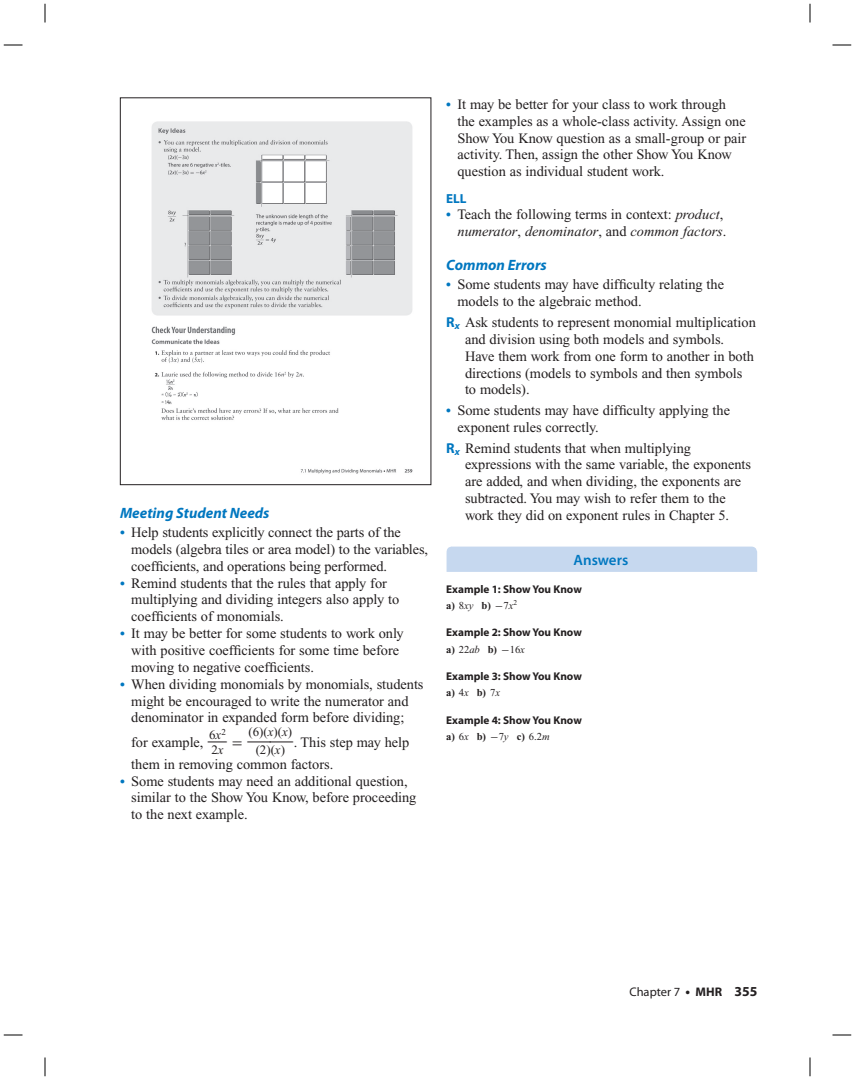
<style>
.page{position:relative;width:855px;height:1080px;background:#fff}
.page>*{position:absolute;margin:0;border:0;box-sizing:border-box;transform-origin:0 0}
.t1{font:19.38px "Times New Roman";color:#231f20;scale:2.35 1}
.t2{font:italic 700 15px "Myriad Pro";color:#0077c0}
.t3{font:600 15px "Myriad Pro";color:#0077c0}
.t4{font:14.38px/16.9px "Times New Roman";letter-spacing:-.005em;color:#231f20}
.t5{font:italic 14.38px/16.9px "Times New Roman";color:#231f20;text-align:right}
.t6{font:700 13.12px "Myriad Pro";color:#0077c0}
.t7{font:13px/15.1px "Times New Roman";color:#231f20}
.t8{font:12.5px "Myriad Pro";color:#231f20}
.t9{font:700 11.25px "Myriad Pro";color:#231f20}
.t10{font:700 10.62px "Times New Roman";color:#231f20}
.s1{font-weight:700;font-size:13.75px;color:#0077c0}
.s2{font-style:italic}
.s3{font-size:19.38px}
.s4{font-weight:700;font-style:normal;font-size:13.75px;color:#0077c0}
.s5{font-style:normal}
.s6{font-family:"Myriad Pro";font-weight:700;color:#0077c0}
.s7{font-weight:400}
.s8{font-weight:400;font-style:italic}
.s9{font-family:"Uni Math";font-weight:400}
.s10{font-weight:700;font-size:13.75px}
.s11{font-weight:700}
</style>
<div class="page">
<div style="left:447px;top:546px;width:310px;height:26px;background:#c6d8ef"></div>
<img style="left:151px;top:121px;width:262px;height:353px">
<div style="left:120px;top:98px;width:311px;height:387px;border:1px solid #231f20"></div>
<svg style="left:4px;top:44px;width:18px;height:2px"></svg>
<svg style="left:832px;top:44px;width:19px;height:2px"></svg>
<svg style="left:4px;top:1034px;width:18px;height:2px"></svg>
<svg style="left:832px;top:1034px;width:19px;height:2px"></svg>
<svg style="left:44px;top:4px;width:2px;height:18px"></svg>
<svg style="left:44px;top:1058px;width:2px;height:18px"></svg>
<svg style="left:809px;top:4px;width:2px;height:18px"></svg>
<svg style="left:809px;top:1058px;width:2px;height:18px"></svg>
<p class="t2" style="left:120px;top:507px;width:151px">Meeting Student Needs</p>
<p class="t4" style="left:131px;top:525px;width:298px;text-indent:-11px"><span class="s1">•</span> Help students explicitly connect the parts of the models (algebra tiles or area model) to the variables, coefficients, and operations being performed.</p>
<p class="t4" style="left:131px;top:576px;width:270px;text-indent:-11px"><span class="s1">•</span> Remind students that the rules that apply for multiplying and dividing integers also apply to coefficients of monomials.</p>
<p class="t4" style="left:131px;top:626px;width:274px;text-indent:-11px"><span class="s1">•</span> It may be better for some students to work only with positive coefficients for some time before moving to negative coefficients.</p>
<p class="t4" style="left:120px;top:677px;width:305px;text-align:center"><span class="s1">•</span> When dividing monomials by monomials, students might be encouraged to write the numerator and denominator in expanded form before dividing;</p>
<p class="t4" style="left:131px;top:735px;width:74px">for example,</p>
<p class="t7" style="left:208px;top:728px;width:20px">6 <span class="s2">x</span><span class="s3">_</span><sup>2<br></sup>2<span class="s2">x</span></p>
<p class="t7" style="left:249px;top:724px;width:45px;line-height:17.9px;text-align:center">(6)(<span class="s2">x</span>)(<span class="s2">x</span>) (2)(<span class="s2">x</span>)</p>
<p class="t4" style="left:131px;top:732px;width:280px;line-height:21.9px;text-indent:163px">. This step may help them in removing common factors.</p>
<p class="t4" style="left:131px;top:774px;width:287px;text-indent:-11px"><span class="s1">•</span> Some students may need an additional question, similar to the Show You Know, before proceeding to the next example.</p>
<h1 class="t1" style="left:231px;top:727px;width:28px"><sub>=</sub> __</h1>
<p class="t4" style="left:458px;top:97px;width:290px;text-indent:-11px"><span class="s1">•</span> It may be better for your class to work through the examples as a whole-class activity. Assign one Show You Know question as a small-group or pair activity. Then, assign the other Show You Know question as individual student work.</p>
<p class="t6" style="left:446px;top:193px;width:22px">ELL</p>
<p class="t5" style="left:446px;top:208px;width:282px"><span class="s4">•</span> <span class="s5">Teach the following terms in context:</span> product<span class="s5">, </span>numerator<span class="s5">,</span> denominator<span class="s5">, and</span> common factors<span class="s5">.</span></p>
<p class="t2" style="left:446px;top:259px;width:102px">Common Errors</p>
<p class="t4" style="left:458px;top:278px;width:268px;text-indent:-11px"><span class="s1">•</span> Some students may have difficulty relating the models to the algebraic method.</p>
<p class="t4" style="left:465px;top:315px;width:292px;text-indent:-19px"><span class="s6">R</span><sub>x</sub> Ask students to represent monomial multiplication and division using both models and symbols.<br>Have them work from one form to another in both directions (models to symbols and then symbols to models).</p>
<p class="t4" style="left:458px;top:403px;width:274px;text-indent:-11px"><span class="s1">•</span> Some students may have difficulty applying the exponent rules correctly.</p>
<p class="t4" style="left:465px;top:441px;width:288px;text-indent:-19px"><span class="s6">R</span><sub>x</sub> Remind students that when multiplying expressions with the same variable, the exponents are added, and when dividing, the exponents are subtracted. You may wish to refer them to the work they did on exponent rules in Chapter 5.</p>
<p class="t3" style="left:574px;top:554px;width:56px">Answers</p>
<p class="t9" style="left:446px;top:584px;width:137px">Example 1: Show You Know</p>
<p class="t10" style="left:446px;top:602px;width:72px">a) <span class="s7">8</span><span class="s8">xy</span> b) <span class="s9">-</span><span class="s7">7</span><span class="s8">x</span><sup>2</sup></p>
<p class="t9" style="left:446px;top:628px;width:137px">Example 2: Show You Know</p>
<p class="t10" style="left:446px;top:645px;width:80px">a) <span class="s7">22</span><span class="s8">ab</span> b) <span class="s9">-</span><span class="s7">16</span><span class="s8">x</span></p>
<p class="t9" style="left:446px;top:672px;width:137px">Example 3: Show You Know</p>
<p class="t10" style="left:446px;top:689px;width:55px">a) <span class="s7">4</span><span class="s8">x</span> b) <span class="s7">7</span><span class="s8">x</span></p>
<p class="t9" style="left:446px;top:716px;width:137px">Example 4: Show You Know</p>
<p class="t10" style="left:446px;top:733px;width:105px">a) <span class="s7">6</span><span class="s8">x</span> b) <span class="s9">-</span><span class="s7">7</span><span class="s8">y</span> c) <span class="s7">6.2</span><span class="s8">m</span></p>
<p class="t8" style="left:629px;top:987px;width:130px">Chapter 7 <span class="s10">•</span> <span class="s11">MHR</span> <span class="s10">355</span></p>
</div>
